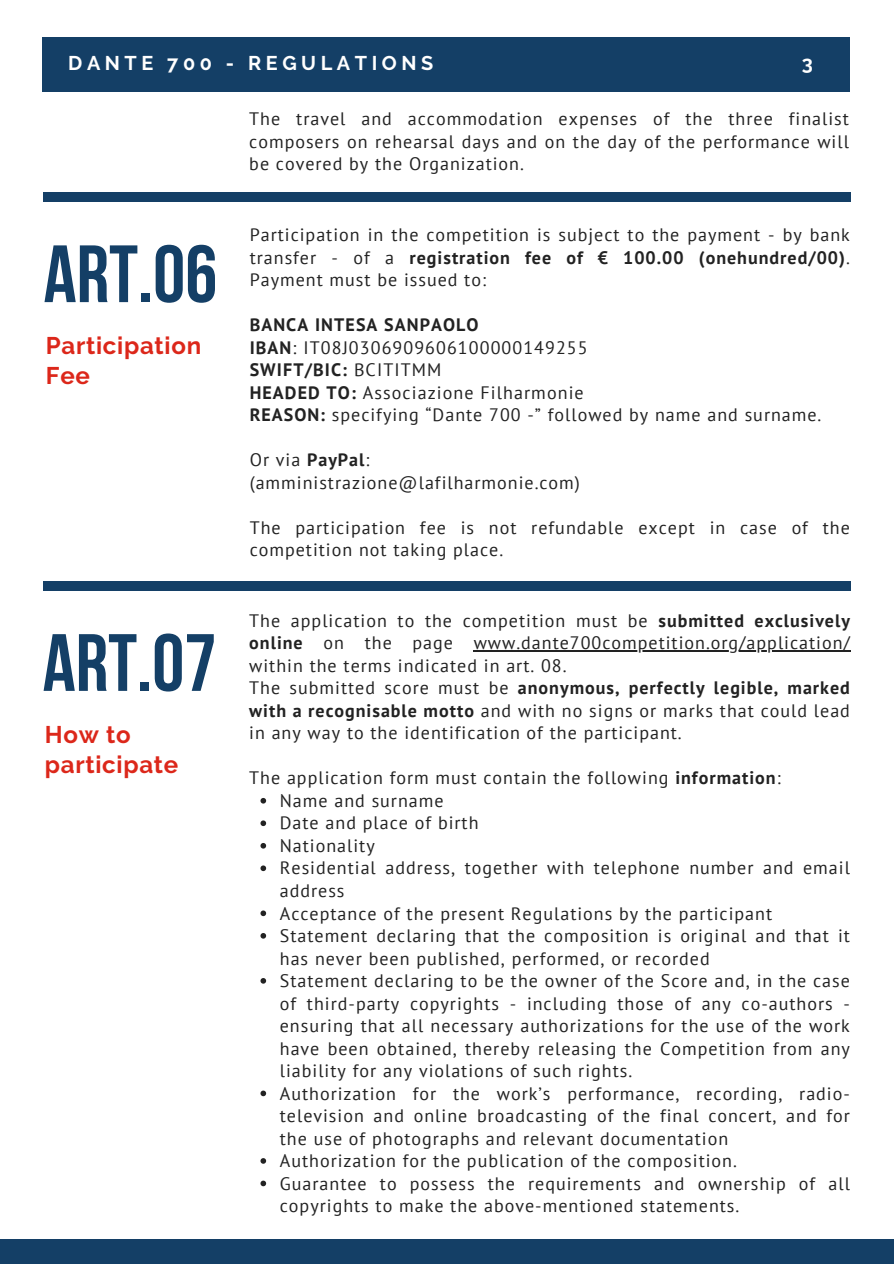
<style>
.page{position:relative;width:894px;height:1264px;background:#fff}
.page>*{position:absolute;margin:0;border:0;box-sizing:border-box;transform-origin:0 0}
.t1{font:700 81px "Bebas Neue";color:#143f66}
.t2{font:700 24px/30.3px "Raleway";letter-spacing:.03em;color:#dc271a}
.t3{font:700 19.8px "Raleway";letter-spacing:.23em;color:#fff}
.t4{font:18px/22.5px "PT Sans";letter-spacing:.055em;color:#222}
.t5{font:700 18px "PT Sans";letter-spacing:.06em;color:#222}
.s1{font-weight:700}
.s2{font-weight:400}
</style>
<div class="page">
<div style="left:43px;top:38px;width:806px;height:54px;background:#143f66"></div>
<div style="left:0;top:1239px;width:893px;height:24px;background:#143f66"></div>
<div style="left:44px;top:581px;width:806px;height:9px;background:#143f66"></div>
<hr style="left:473px;top:650px;width:377px;height:1px;background:#222">
<svg style="left:260px;top:798px;width:6px;height:5px"></svg>
<svg style="left:260px;top:820px;width:6px;height:6px"></svg>
<svg style="left:260px;top:843px;width:6px;height:5px"></svg>
<svg style="left:260px;top:865px;width:6px;height:6px"></svg>
<svg style="left:260px;top:910px;width:6px;height:6px"></svg>
<svg style="left:260px;top:933px;width:6px;height:5px"></svg>
<svg style="left:260px;top:978px;width:6px;height:5px"></svg>
<svg style="left:260px;top:1090px;width:6px;height:6px"></svg>
<svg style="left:260px;top:1158px;width:6px;height:5px"></svg>
<svg style="left:260px;top:1180px;width:6px;height:6px"></svg>
<div style="left:44px;top:192px;width:806px;height:9px;background:#143f66"></div>
<p class="t3" style="left:68px;top:52px;width:366px">DANTE 700 - REGULATIONS</p>
<p class="t3" style="left:801px;top:52px;width:13px">3</p>
<h3 class="t1" style="left:44px;top:241px;width:175px">ART.06</h3>
<p class="t2" style="left:46px;top:330px;width:157px">Participation<br>Fee</p>
<p class="t1" style="left:43px;top:630px;width:175px">ART.07</p>
<p class="t2" style="left:45px;top:719px;width:135px">How to participate</p>
<p class="t4" style="left:249px;top:107px;width:601px;text-align:justify">The travel and accommodation expenses of the three finalist composers on rehearsal days and on the day of the performance will be covered by the Organization.</p>
<p class="t4" style="left:249px;top:223px;width:601px;text-align:justify">Participation in the competition is subject to the payment - by bank transfer - of a <span class="s1">registration fee of € 100.00 (onehundred/00)</span>.<br>Payment must be issued to:</p>
<p class="t5" style="left:249px;top:313px;width:230px">BANCA INTESA SANPAOLO</p>
<p class="t4" style="left:249px;top:335px;width:339px"><span class="s1">IBAN</span>: IT08J0306909606100000149255</p>
<p class="t5" style="left:249px;top:358px;width:193px">SWIFT/BIC: <span class="s2">BCITITMM</span></p>
<p class="t4" style="left:249px;top:380px;width:335px"><span class="s1">HEADED TO:</span> Associazione Filharmonie</p>
<p class="t4" style="left:249px;top:403px;width:573px"><span class="s1">REASON:</span> specifying “Dante 700 -” followed by name and surname.</p>
<p class="t4" style="left:249px;top:448px;width:121px">Or via <span class="s1">PayPal</span>:</p>
<p class="t4" style="left:249px;top:470px;width:331px">(amministrazione@lafilharmonie.com)</p>
<p class="t4" style="left:249px;top:515px;width:601px">The participation fee is not refundable except in case of the competition not taking place.</p>
<p class="t4" style="left:249px;top:609px;width:602px">The application to the competition must be <span class="s1">submitted exclusively online</span> on the page</p>
<h1 class="t4" style="left:249px;top:631px;width:602px;text-indent:224px">www.dante700competition.org/application/ within the terms indicated in art. 08.<br>The submitted score must be <span class="s1">anonymous, perfectly legible, marked with a recognisable motto</span> and with no signs or marks that could lead</h1>
<h2 class="t4" style="left:249px;top:721px;width:434px">in any way to the identification of the participant.</h2>
<h2 class="t4" style="left:280px;top:766px;width:502px;text-indent:-31px">The application form must contain the following <span class="s1">information</span>:<br>Name and surname</h2>
<p class="t4" style="left:280px;top:811px;width:200px">Date and place of birth</p>
<p class="t4" style="left:280px;top:834px;width:96px">Nationality</p>
<p class="t4" style="left:280px;top:856px;width:571px">Residential address, together with telephone number and email address</p>
<p class="t4" style="left:280px;top:901px;width:493px">Acceptance of the present Regulations by the participant</p>
<p class="t4" style="left:280px;top:924px;width:571px">Statement declaring that the composition is original and that it has never been published, performed, or recorded</p>
<p class="t4" style="left:280px;top:969px;width:571px;text-align:justify">Statement declaring to be the owner of the Score and, in the case of third-party copyrights - including those of any co-authors - ensuring that all necessary authorizations for the use of the work have been obtained, thereby releasing the Competition from any liability for any violations of such rights.</p>
<p class="t4" style="left:280px;top:1081px;width:571px;text-align:justify">Authorization for the work’s performance, recording, radio&shy;television and online broadcasting of the final concert, and for the use of photographs and relevant documentation</p>
<p class="t4" style="left:280px;top:1149px;width:458px">Authorization for the publication of the composition.</p>
<p class="t4" style="left:280px;top:1171px;width:571px">Guarantee to possess the requirements and ownership of all copyrights to make the above-mentioned statements.</p>
</div>
